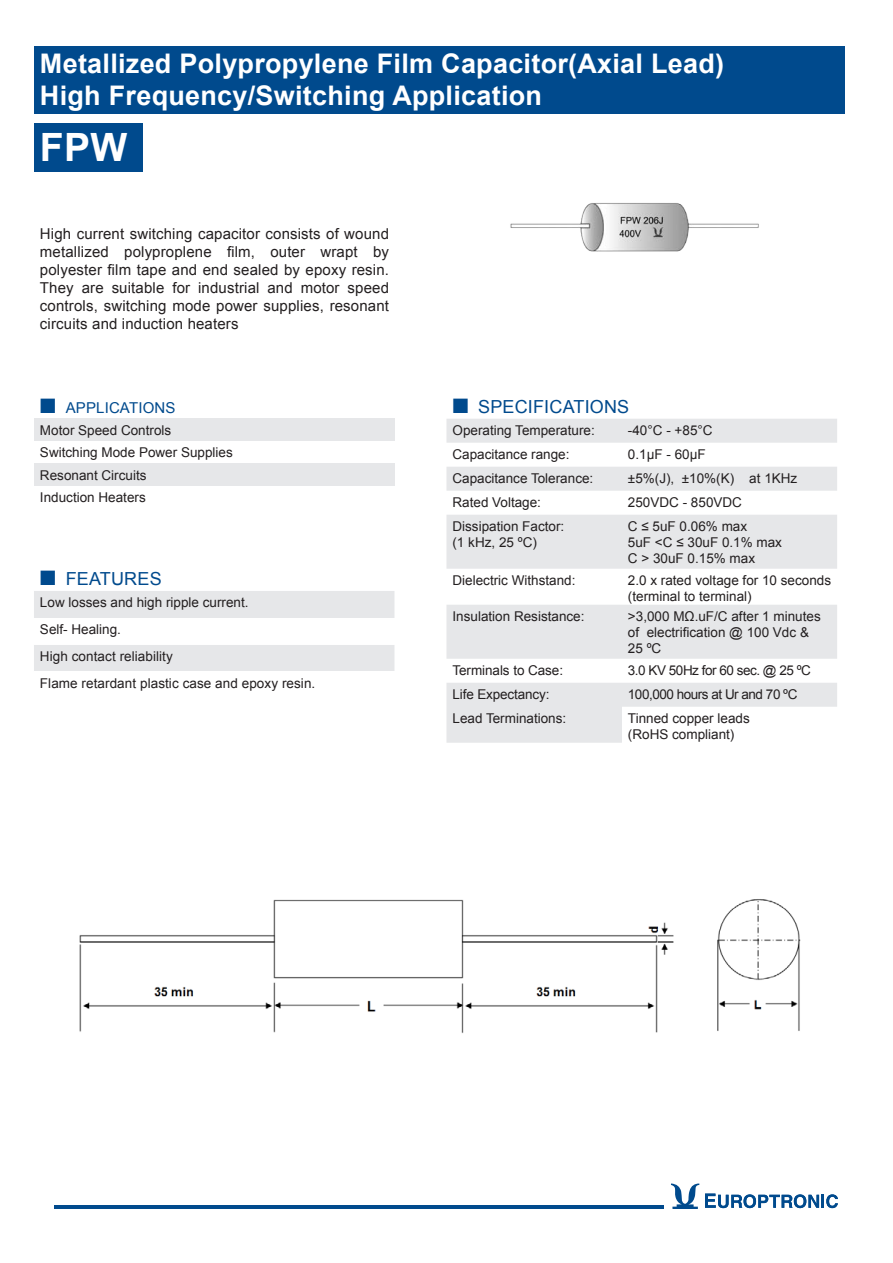
<style>
.page{position:relative;width:893px;height:1263px;background:#fff}
.page>*{position:absolute;margin:0;border:0;box-sizing:border-box;transform-origin:0 0}
.t1{font:700 39px "Arial";color:#fff}
.t2{font:700 27px/32.4px "Arial";letter-spacing:.01em;color:#fff}
.t3{font:18px "Arial";letter-spacing:.01em;color:#004a8d}
.t4{font:15px/18px "Arial";letter-spacing:.01em;color:#231f20;text-align:justify}
.t5{font:15px "Arial";letter-spacing:.01em;color:#004a8d}
.t6{font:13.5px/16.2px "Arial";color:#231f20}
.t7{font:13.5px "Arial";letter-spacing:-.035em;color:#231f20}
.s1{font-family:"Lucida Console";font-size:27px}
</style>
<div class="page">
<svg style="left:671px;top:1183px;width:28px;height:26px"></svg>
<svg style="left:705px;top:1193px;width:133px;height:15px"></svg>
<hr style="left:54px;top:1205px;width:609px;height:3px;background:#004a8d">
<div style="left:34px;top:46px;width:810px;height:67px;background:#004a8d"></div>
<div style="left:34px;top:124px;width:108px;height:48px;background:#004a8d"></div>
<div style="left:34px;top:419px;width:360px;height:22px;background:#e6e7e9"></div>
<svg style="left:34px;top:463px;width:360px;height:1px"></svg>
<div style="left:34px;top:464px;width:360px;height:22px;background:#e6e7e9"></div>
<svg style="left:34px;top:591px;width:360px;height:80px"></svg>
<svg style="left:446px;top:419px;width:391px;height:324px;fill:#e6e7e9"></svg>
<div style="left:446px;top:605px;width:391px;height:54px;background:#e6e7e9"></div>
<img style="left:510px;top:203px;width:249px;height:49px">
<img style="left:79px;top:899px;width:722px;height:134px">
<h2 class="t2" style="left:40px;top:48px;width:686px">Metallized Polypropylene Film Capacitor(Axial Lead)<br>High Frequency/Switching Application</h2>
<h1 class="t1" style="left:40px;top:121px;width:89px">FPW</h1>
<p class="t4" style="left:40px;top:225px;width:351px">High current switching capacitor consists of wound metallized polyproplene film, outer wrapt by polyester film tape and end sealed by epoxy resin.<br>They are suitable for industrial and motor speed controls, switching mode power supplies, resonant circuits and induction heaters</p>
<p class="t5" style="left:40px;top:398px;width:137px"><span class="s1">■</span> APPLICATIONS</p>
<p class="t6" style="left:40px;top:419px;width:194px;line-height:22.5px">Motor Speed Controls<br>Switching Mode Power Supplies<br>Resonant Circuits<br>Induction Heaters</p>
<h3 class="t3" style="left:40px;top:567px;width:123px"><span class="s1">■</span> FEATURES</h3>
<p class="t6" style="left:40px;top:589px;width:277px;line-height:27px">Low losses and high ripple current.<br>Self- Healing.<br>High contact reliability<br>Flame retardant plastic case and epoxy resin.</p>
<h3 class="t3" style="left:452px;top:395px;width:178px"><span class="s1">■</span> SPECIFICATIONS</h3>
<p class="t6" style="left:452px;top:422px;width:144px">Operating Temperature:</p>
<p class="t6" style="left:628px;top:422px;width:86px">-40°C - +85°C</p>
<p class="t6" style="left:452px;top:446px;width:119px">Capacitance range:</p>
<p class="t6" style="left:628px;top:446px;width:79px">0.1μF - 60μF</p>
<p class="t6" style="left:452px;top:470px;width:142px">Capacitance Tolerance:</p>
<p class="t6" style="left:628px;top:470px;width:171px">±5%(J), ±10%(K) at 1KHz</p>
<p class="t6" style="left:452px;top:494px;width:90px">Rated Voltage:</p>
<p class="t6" style="left:628px;top:494px;width:116px">250VDC - 850VDC</p>
<p class="t6" style="left:452px;top:518px;width:113px">Dissipation Factor: (1 kHz, 25 ºC)</p>
<p class="t6" style="left:628px;top:518px;width:156px">C ≤ 5uF 0.06% max<br>5uF &lt;C ≤ 30uF 0.1% max<br>C &gt; 30uF 0.15% max</p>
<p class="t6" style="left:452px;top:572px;width:125px">Dielectric Withstand:</p>
<p class="t6" style="left:628px;top:572px;width:205px">2.0 x rated voltage for 10 seconds (terminal to terminal)</p>
<p class="t6" style="left:452px;top:608px;width:134px">Insulation Resistance:</p>
<p class="t6" style="left:628px;top:608px;width:194px">&gt;3,000 MΩ.uF/C after 1 minutes of electrification @ 100 Vdc &amp;<br>25 ºC</p>
<p class="t6" style="left:452px;top:662px;width:112px">Terminals to Case:</p>
<p class="t7" style="left:628px;top:661px;width:185px">3.0 KV 50Hz for 60 sec. @ 25 ºC</p>
<p class="t6" style="left:452px;top:686px;width:99px">Life Expectancy:</p>
<p class="t7" style="left:628px;top:685px;width:171px">100,000 hours at Ur and 70 ºC</p>
<p class="t6" style="left:452px;top:710px;width:115px">Lead Terminations:</p>
<p class="t6" style="left:628px;top:710px;width:123px">Tinned copper leads (RoHS compliant)</p>
</div>
